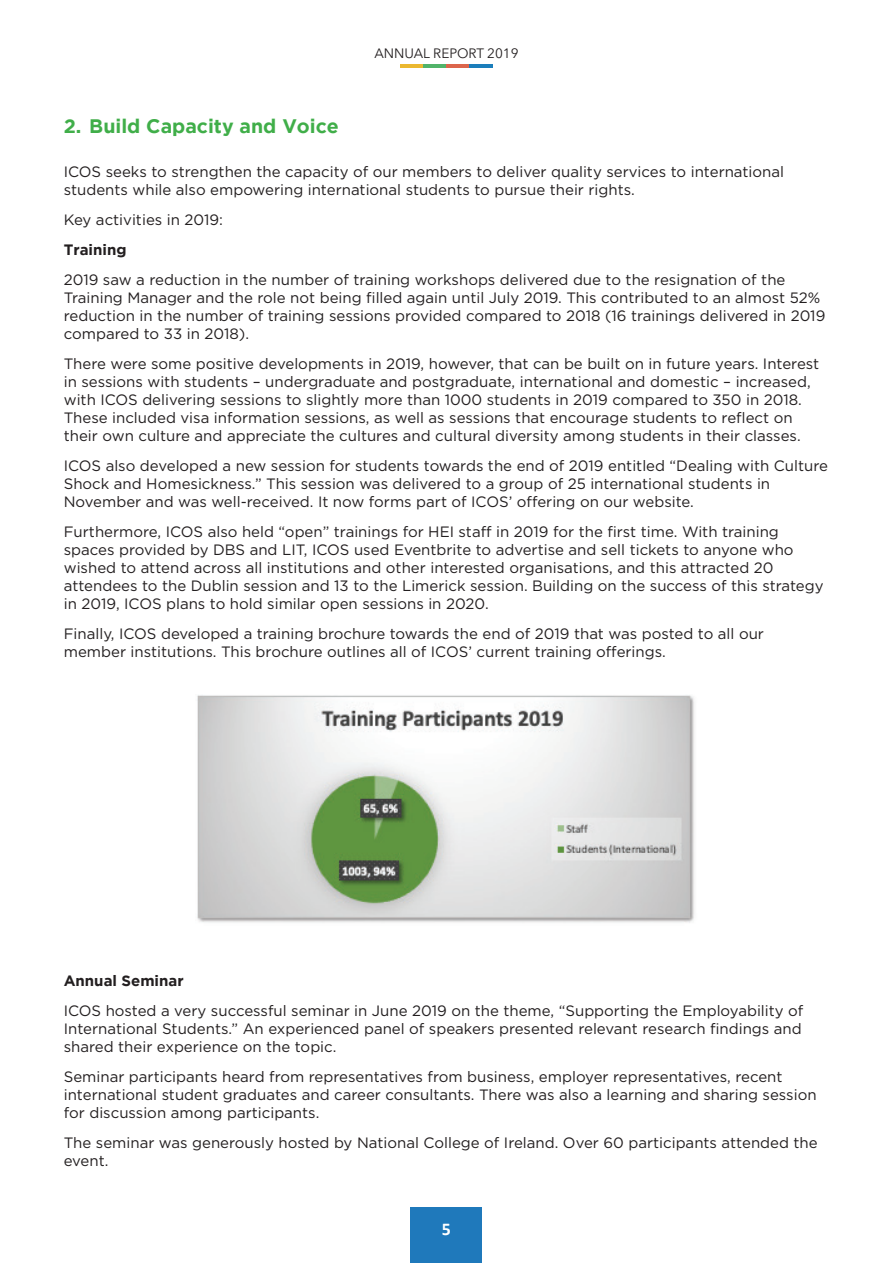
<style>
.page{position:relative;width:893px;height:1263px;background:#fff}
.page>*{position:absolute;margin:0;border:0;box-sizing:border-box;transform-origin:0 0}
.t1{font:700 19.5px "Gotham";color:#40ae49}
.t2{font:700 18px "Calibri";color:#fff}
.t3{font:15px/18px "Gotham";color:#231f20}
.t4{font:700 15px "Gotham";color:#231f20}
.t5{font:13.5px "Avenir Next LT Pro";color:#231f20}
</style>
<div class="page">
<div style="left:411px;top:1207px;width:71px;height:56px;background:#1f79bb"></div>
<hr style="left:400px;top:64px;width:23px;height:3px;background:#ebb830">
<hr style="left:423px;top:64px;width:23px;height:3px;background:#51b369">
<hr style="left:446px;top:64px;width:24px;height:3px;background:#dc654c">
<hr style="left:470px;top:64px;width:23px;height:3px;background:#1b7ebb">
<img style="left:197px;top:695px;width:498px;height:228px">
<p class="t5" style="left:374px;top:45px;width:146px">ANNUAL REPORT 2019</p>
<h1 class="t1" style="left:64px;top:115px;width:277px">2. Build Capacity and Voice</h1>
<p class="t3" style="left:64px;top:162px;width:722px">ICOS seeks to strengthen the capacity of our members to deliver quality services to international students while also empowering international students to pursue their rights.</p>
<p class="t3" style="left:64px;top:210px;width:161px">Key activities in 2019:</p>
<p class="t4" style="left:64px;top:241px;width:64px">Training</p>
<p class="t3" style="left:64px;top:270px;width:763px">2019 saw a reduction in the number of training workshops delivered due to the resignation of the Training Manager and the role not being filled again until July 2019. This contributed to an almost 52% reduction in the number of training sessions provided compared to 2018 (16 trainings delivered in 2019 compared to 33 in 2018).</p>
<p class="t3" style="left:64px;top:354px;width:757px">There were some positive developments in 2019, however, that can be built on in future years. Interest in sessions with students – undergraduate and postgraduate, international and domestic – increased, with ICOS delivering sessions to slightly more than 1000 students in 2019 compared to 350 in 2018.<br>These included visa information sessions, as well as sessions that encourage students to reflect on their own culture and appreciate the cultures and cultural diversity among students in their classes.</p>
<p class="t3" style="left:64px;top:456px;width:766px">ICOS also developed a new session for students towards the end of 2019 entitled “Dealing with Culture<br>Shock and Homesickness.” This session was delivered to a group of 25 international students in<br>November and was well-received. It now forms part of ICOS’ offering on our website.</p>
<p class="t3" style="left:64px;top:522px;width:761px">Furthermore, ICOS also held “open” trainings for HEI staff in 2019 for the first time. With training spaces provided by DBS and LIT, ICOS used Eventbrite to advertise and sell tickets to anyone who wished to attend across all institutions and other interested organisations, and this attracted 20 attendees to the Dublin session and 13 to the Limerick session. Building on the success of this strategy in 2019, ICOS plans to hold similar open sessions in 2020.</p>
<p class="t3" style="left:64px;top:624px;width:702px">Finally, ICOS developed a training brochure towards the end of 2019 that was posted to all our member institutions. This brochure outlines all of ICOS’ current training offerings.</p>
<p class="t4" style="left:64px;top:972px;width:121px">Annual Seminar</p>
<p class="t3" style="left:64px;top:1002px;width:741px;text-align:justify">ICOS hosted a very successful seminar in June 2019 on the theme, “Supporting the Employability of International Students.” An experienced panel of speakers presented relevant research findings and shared their experience on the topic.</p>
<p class="t3" style="left:64px;top:1068px;width:754px">Seminar participants heard from representatives from business, employer representatives, recent international student graduates and career consultants. There was also a learning and sharing session for discussion among participants.</p>
<p class="t3" style="left:64px;top:1134px;width:755px">The seminar was generously hosted by National College of Ireland. Over 60 participants attended the event.</p>
<p class="t2" style="left:442px;top:1216px;width:11px">5</p>
</div>
